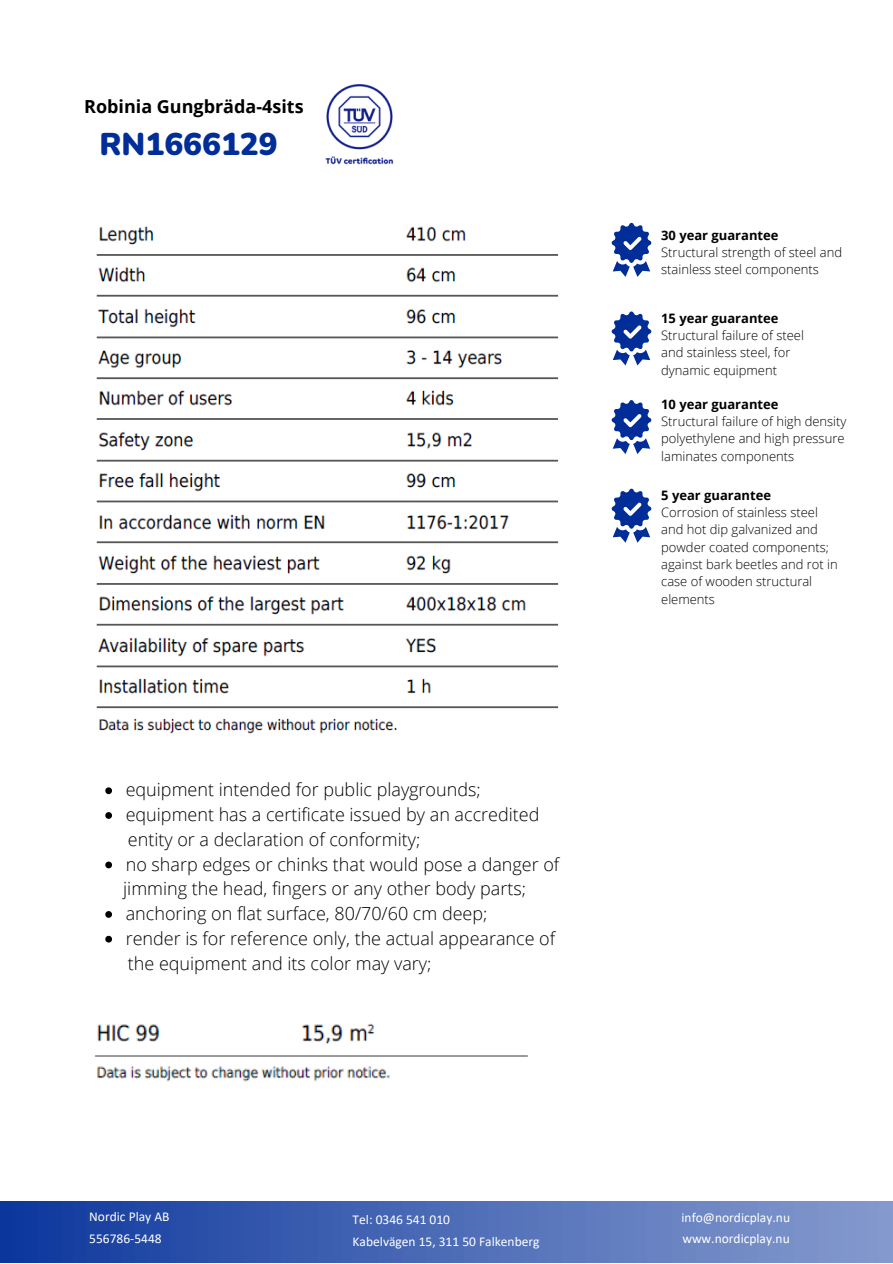
<style>
.page{position:relative;width:893px;height:1264px;background:#fff}
.page>*{position:absolute;margin:0;border:0;box-sizing:border-box;transform-origin:0 0}
.t1{font:900 31.5px "Nunito";color:#002d98}
.t2{font:300 18px "Open Sans";color:#000}
.t3{font:700 18px "Open Sans";color:#000}
.t4{font:13.5px "Calibri";color:#fff}
.t5{font:300 13.05px/17.2px "Open Sans";color:#000}
.t6{font:700 13.05px "Open Sans";color:#000}
</style>
<div class="page">
<img style="left:325px;top:84px;width:69px;height:81px">
<div style="left:0;top:1201px;width:892px;height:61px;background:linear-gradient(to right,#0e389d,#889dce)"></div>
<img style="left:96px;top:226px;width:463px;height:508px">
<img style="left:95px;top:1023px;width:433px;height:59px">
<svg style="left:105px;top:787px;width:7px;height:7px"></svg>
<svg style="left:105px;top:812px;width:7px;height:6px"></svg>
<svg style="left:105px;top:861px;width:7px;height:7px"></svg>
<svg style="left:105px;top:911px;width:7px;height:6px"></svg>
<svg style="left:105px;top:935px;width:7px;height:7px"></svg>
<svg style="left:611px;top:223px;width:40px;height:54px"></svg>
<svg style="left:611px;top:311px;width:40px;height:54px"></svg>
<svg style="left:611px;top:400px;width:40px;height:54px"></svg>
<svg style="left:611px;top:488px;width:40px;height:54px"></svg>
<p class="t3" style="left:84px;top:94px;width:221px">Robinia Gungbräda-4sits</p>
<p class="t1" style="left:99px;top:124px;width:180px">RN1666129</p>
<p class="t2" style="left:126px;top:777px;width:356px">equipment intended for public playgrounds;</p>
<p class="t2" style="left:126px;top:801px;width:415px">equipment has a certificate issued by an accredited</p>
<p class="t2" style="left:126px;top:851px;width:435px">no sharp edges or chinks that would pose a danger of</p>
<p class="t2" style="left:126px;top:900px;width:363px">anchoring on flat surface, 80/70/60 cm deep;</p>
<p class="t2" style="left:126px;top:925px;width:431px">render is for reference only, the actual appearance of</p>
<p class="t2" style="left:128px;top:826px;width:294px">entity or a declaration of conformity;</p>
<p class="t2" style="left:123px;top:876px;width:404px">jimming the head, fingers or any other body parts;</p>
<p class="t2" style="left:128px;top:950px;width:305px">the equipment and its color may vary;</p>
<p class="t4" style="left:89px;top:1211px;width:82px">Nordic Play AB</p>
<p class="t4" style="left:352px;top:1214px;width:99px">Tel: 0346 541 010</p>
<p class="t6" style="left:661px;top:226px;width:119px">30 year guarantee</p>
<p class="t5" style="left:661px;top:243px;width:182px">Structural strength of steel and stainless steel components</p>
<p class="t6" style="left:661px;top:309px;width:119px">15 year guarantee</p>
<p class="t5" style="left:661px;top:326px;width:144px">Structural failure of steel and stainless steel, for dynamic equipment</p>
<p class="t6" style="left:661px;top:395px;width:119px">10 year guarantee</p>
<p class="t5" style="left:661px;top:412px;width:187px">Structural failure of high density polyethylene and high pressure laminates components</p>
<p class="t6" style="left:661px;top:486px;width:111px">5 year guarantee</p>
<p class="t5" style="left:661px;top:503px;width:178px">Corrosion of stainless steel and hot dip galvanized and powder coated components; against bark beetles and rot in case of wooden structural elements</p>
<p class="t4" style="left:681px;top:1211px;width:110px">info@nordicplay.nu</p>
<p class="t4" style="left:89px;top:1232px;width:74px">556786-5448</p>
<p class="t4" style="left:352px;top:1235px;width:188px">Kabelvägen 15, 311 50 Falkenberg</p>
<p class="t4" style="left:682px;top:1232px;width:109px">www.nordicplay.nu</p>
</div>
